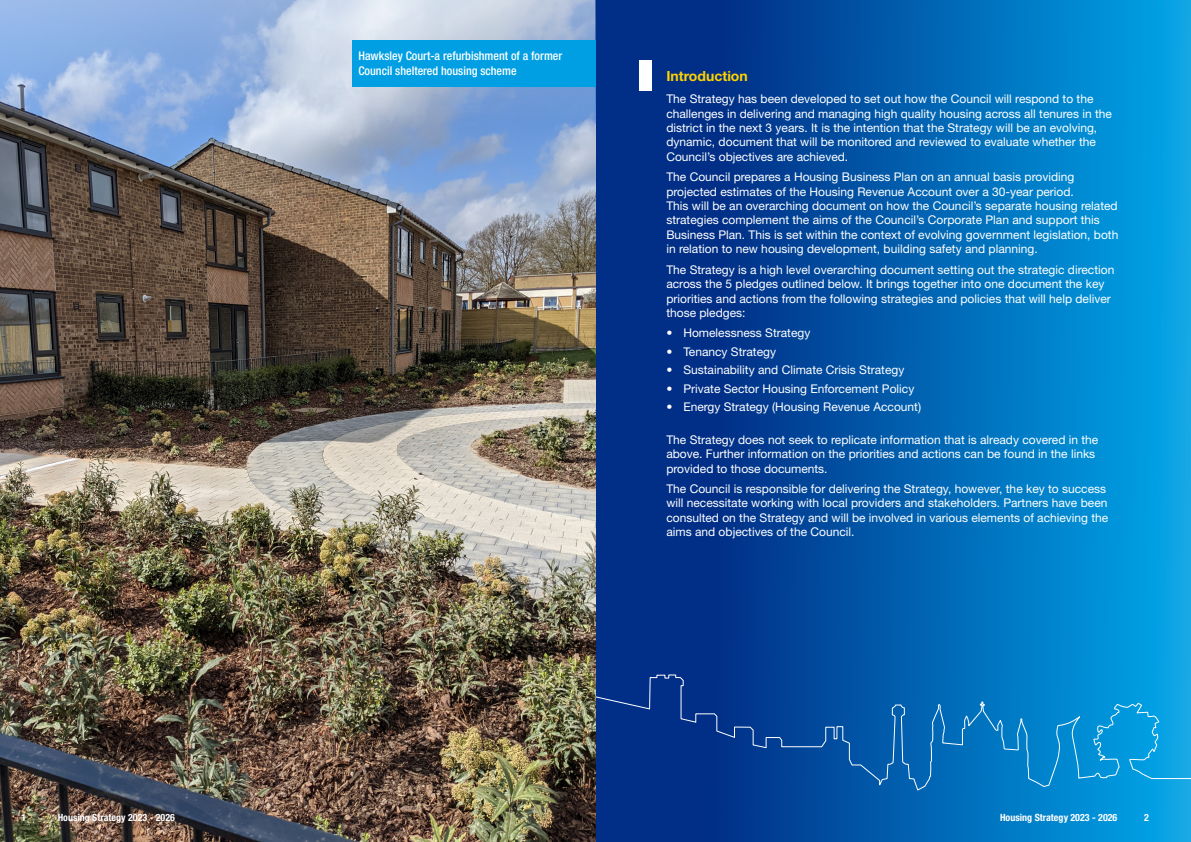
<style>
.page{position:relative;width:1191px;height:842px;background:#fff}
.page>*{position:absolute;margin:0;border:0;box-sizing:border-box;transform-origin:0 0}
.t1{font:700 14px "Helvetica Neue LT Std";color:#ffd200}
.t2{font:12px/14.4px "Helvetica Neue LT Std";color:#fff}
.t3{font:500 condensed 12px/14.4px "Helvetica Neue LT Std";color:#fff}
.t4{font:700 condensed 10px "Helvetica Neue LT Std";color:#fff}
</style>
<div class="page">
<img style="left:0;top:0;width:1191px;height:842px">
<svg style="left:559px;top:674px;width:632px;height:149px;background:#0a61a9"></svg>
<div style="left:639px;top:60px;width:13px;height:31px;background:#fff"></div>
<div style="left:352px;top:40px;width:243px;height:46px;background:#009fe3"></div>
<p class="t3" style="left:358px;top:51px;width:205px">Hawksley Court-a refurbishment of a former<br>Council sheltered housing scheme</p>
<p class="t1" style="left:666px;top:71px;width:83px">Introduction</p>
<p class="t2" style="left:666px;top:93px;width:447px">The Strategy has been developed to set out how the Council will respond to the challenges in delivering and managing high quality housing across all tenures in the district in the next 3 years. It is the intention that the Strategy will be an evolving, dynamic, document that will be monitored and reviewed to evaluate whether the Council’s objectives are achieved.</p>
<p class="t2" style="left:666px;top:171px;width:453px">The Council prepares a Housing Business Plan on an annual basis providing projected estimates of the Housing Revenue Account over a 30-year period.<br>This will be an overarching document on how the Council’s separate housing related strategies complement the aims of the Council’s Corporate Plan and support this Business Plan. This is set within the context of evolving government legislation, both in relation to new housing development, building safety and planning.</p>
<p class="t2" style="left:666px;top:264px;width:449px">The Strategy is a high level overarching document setting out the strategic direction across the 5 pledges outlined below. It brings together into one document the key priorities and actions from the following strategies and policies that will help deliver those pledges:</p>
<p class="t2" style="left:666px;top:327px;width:145px">• Homelessness Strategy</p>
<p class="t2" style="left:666px;top:346px;width:111px">• Tenancy Strategy</p>
<p class="t2" style="left:666px;top:364px;width:239px">• Sustainability and Climate Crisis Strategy</p>
<p class="t2" style="left:666px;top:383px;width:249px">• Private Sector Housing Enforcement Policy</p>
<p class="t2" style="left:666px;top:401px;width:256px">• Energy Strategy (Housing Revenue Account)</p>
<p class="t2" style="left:666px;top:434px;width:433px">The Strategy does not seek to replicate information that is already covered in the above. Further information on the priorities and actions can be found in the links provided to those documents.</p>
<p class="t2" style="left:666px;top:483px;width:443px">The Council is responsible for delivering the Strategy, however, the key to success will necessitate working with local providers and stakeholders. Partners have been consulted on the Strategy and will be involved in various elements of achieving the aims and objectives of the Council.</p>
<p class="t4" style="left:22px;top:813px;width:6px">1</p>
<p class="t4" style="left:58px;top:813px;width:119px">Housing Strategy 2023 - 2026</p>
<p class="t4" style="left:1000px;top:813px;width:119px">Housing Strategy 2023 - 2026</p>
<p class="t4" style="left:1144px;top:813px;width:6px">2</p>
</div>
